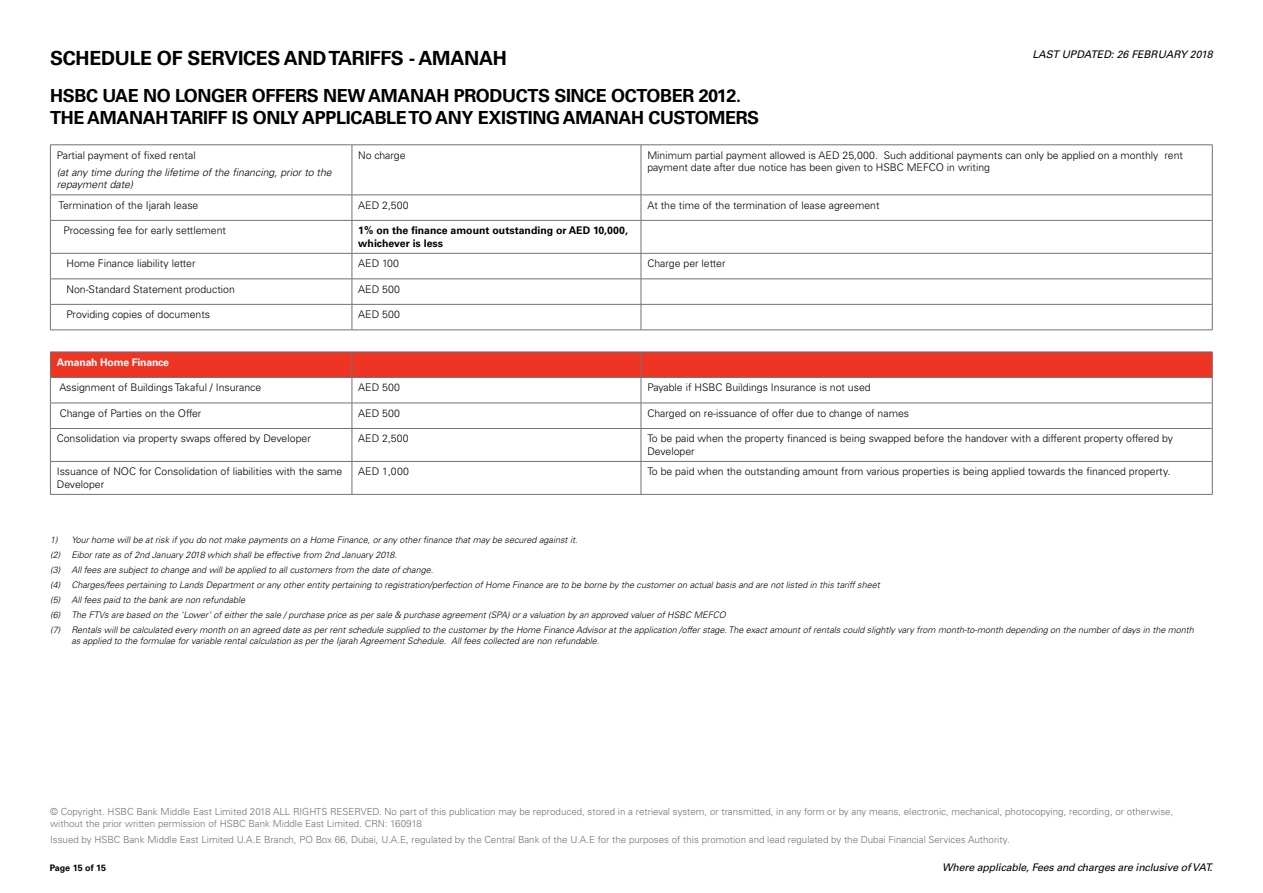
<style>
.page{position:relative;width:1263px;height:893px;background:#fff}
.page>*{position:absolute;margin:0;border:0;box-sizing:border-box;transform-origin:0 0}
.t1{font:700 19.5px "Univers LT Std";letter-spacing:-.015em;color:#000}
.t2{font:700 18px/21.6px "Univers LT Std";letter-spacing:-.02em;color:#000}
.t3{font:300 10.5px/12.6px "Univers LT Std";color:#000}
.t4{font:italic 10.5px "Univers LT Std";letter-spacing:-.015em;color:#000}
.t5{font:italic 300 10.5px/12.6px "Univers LT Std";color:#000}
.t6{font:700 10.5px/12.6px "Univers LT Std";color:#000}
.t7{font:700 10.5px "Univers LT Std";letter-spacing:-.02em;color:#fff}
.t8{font:300 9.75px/11.7px "Univers LT Std";color:#717275}
.t9{font:italic 300 9px/15px "Univers LT Std";color:#000}
.t10{font:700 9px "Univers LT Std";color:#000}
</style>
<div class="page">
<hr style="left:50px;top:145px;width:1px;height:50px;background:#717275">
<hr style="left:50px;top:145px;width:302px;height:1px;background:#717275">
<hr style="left:352px;top:145px;width:1px;height:50px;background:#717275">
<hr style="left:352px;top:145px;width:289px;height:1px;background:#717275">
<hr style="left:641px;top:145px;width:1px;height:50px;background:#717275">
<hr style="left:1212px;top:145px;width:1px;height:50px;background:#717275">
<hr style="left:641px;top:145px;width:571px;height:1px;background:#717275">
<svg style="left:50px;top:196px;width:1px;height:24px"></svg>
<hr style="left:50px;top:195px;width:302px;height:1px;background:#717275">
<svg style="left:352px;top:196px;width:1px;height:24px"></svg>
<hr style="left:352px;top:195px;width:289px;height:1px;background:#717275">
<svg style="left:641px;top:196px;width:1px;height:24px"></svg>
<svg style="left:1212px;top:195px;width:1px;height:25px"></svg>
<hr style="left:641px;top:195px;width:571px;height:1px;background:#717275">
<hr style="left:50px;top:221px;width:1px;height:32px;background:#717275">
<hr style="left:50px;top:220px;width:302px;height:1px;background:#717275">
<hr style="left:352px;top:221px;width:1px;height:32px;background:#717275">
<hr style="left:352px;top:220px;width:289px;height:1px;background:#717275">
<hr style="left:641px;top:221px;width:1px;height:32px;background:#717275">
<hr style="left:1212px;top:221px;width:1px;height:32px;background:#717275">
<hr style="left:641px;top:220px;width:571px;height:1px;background:#717275">
<hr style="left:50px;top:253px;width:302px;height:1px;background:#717275">
<hr style="left:352px;top:253px;width:289px;height:1px;background:#717275">
<hr style="left:641px;top:253px;width:571px;height:1px;background:#717275">
<hr style="left:50px;top:279px;width:302px;height:1px;background:#717275">
<hr style="left:352px;top:279px;width:289px;height:1px;background:#717275">
<hr style="left:641px;top:279px;width:571px;height:1px;background:#717275">
<svg style="left:50px;top:254px;width:1px;height:76px"></svg>
<hr style="left:50px;top:304px;width:302px;height:1px;background:#717275">
<hr style="left:50px;top:330px;width:302px;height:1px;background:#717275">
<svg style="left:352px;top:254px;width:1px;height:76px"></svg>
<hr style="left:352px;top:304px;width:289px;height:1px;background:#717275">
<hr style="left:352px;top:330px;width:289px;height:1px;background:#717275">
<svg style="left:641px;top:254px;width:1px;height:76px"></svg>
<svg style="left:1212px;top:254px;width:1px;height:76px"></svg>
<hr style="left:641px;top:304px;width:571px;height:1px;background:#717275">
<hr style="left:641px;top:330px;width:571px;height:1px;background:#717275">
<svg style="left:50px;top:352px;width:1163px;height:76px"></svg>
<hr style="left:641px;top:403px;width:571px;height:1px;background:#717275">
<hr style="left:50px;top:429px;width:1px;height:32px;background:#717275">
<hr style="left:50px;top:428px;width:302px;height:1px;background:#717275">
<hr style="left:352px;top:429px;width:1px;height:32px;background:#717275">
<hr style="left:352px;top:428px;width:289px;height:1px;background:#717275">
<hr style="left:641px;top:429px;width:1px;height:32px;background:#717275">
<hr style="left:1212px;top:429px;width:1px;height:32px;background:#717275">
<hr style="left:641px;top:428px;width:571px;height:1px;background:#717275">
<hr style="left:50px;top:462px;width:1px;height:32px;background:#717275">
<hr style="left:50px;top:461px;width:302px;height:1px;background:#717275">
<hr style="left:50px;top:494px;width:302px;height:1px;background:#717275">
<hr style="left:352px;top:462px;width:1px;height:32px;background:#717275">
<hr style="left:352px;top:461px;width:289px;height:1px;background:#717275">
<hr style="left:352px;top:494px;width:289px;height:1px;background:#717275">
<hr style="left:641px;top:462px;width:1px;height:32px;background:#717275">
<hr style="left:1212px;top:462px;width:1px;height:32px;background:#717275">
<hr style="left:641px;top:461px;width:571px;height:1px;background:#717275">
<hr style="left:641px;top:494px;width:571px;height:1px;background:#717275">
<h1 class="t1" style="left:50px;top:46px;width:458px">SCHEDULE OF SERVICES AND TARIFFS - AMANAH</h1>
<h2 class="t2" style="left:50px;top:85px;width:710px">HSBC UAE NO LONGER OFFERS NEW AMANAH PRODUCTS SINCE OCTOBER 2012.<br>THE AMANAH TARIFF IS ONLY APPLICABLE TO ANY EXISTING AMANAH CUSTOMERS</h2>
<p class="t4" style="left:1032px;top:48px;width:182px">LAST UPDATED: 26 FEBRUARY 2018</p>
<p class="t3" style="left:57px;top:149px;width:140px">Partial payment of fixed rental</p>
<p class="t5" style="left:57px;top:166px;width:276px">(at any time during the lifetime of the financing, prior to the repayment date)</p>
<p class="t3" style="left:358px;top:149px;width:49px">No charge</p>
<p class="t3" style="left:647px;top:149px;width:537px">Minimum partial payment allowed is AED 25,000. Such additional payments can only be applied on a monthly rent payment date after due notice has been given to HSBC MEFCO in writing</p>
<p class="t3" style="left:58px;top:199px;width:141px">Termination of the Ijarah lease</p>
<p class="t3" style="left:358px;top:199px;width:52px">AED 2,500</p>
<p class="t3" style="left:647px;top:199px;width:234px">At the time of the termination of lease agreement</p>
<p class="t3" style="left:64px;top:224px;width:164px">Processing fee for early settlement</p>
<p class="t6" style="left:358px;top:224px;width:271px">1% on the finance amount outstanding or AED 10,000, whichever is less</p>
<p class="t3" style="left:66px;top:257px;width:131px">Home Finance liability letter</p>
<p class="t3" style="left:358px;top:257px;width:42px">AED 100</p>
<p class="t3" style="left:647px;top:257px;width:80px">Charge per letter</p>
<p class="t3" style="left:66px;top:283px;width:170px">Non-Standard Statement production</p>
<p class="t3" style="left:358px;top:283px;width:43px">AED 500</p>
<p class="t3" style="left:66px;top:308px;width:145px">Providing copies of documents</p>
<p class="t3" style="left:358px;top:308px;width:43px">AED 500</p>
<p class="t7" style="left:57px;top:356px;width:114px">Amanah Home Finance</p>
<p class="t3" style="left:59px;top:381px;width:203px">Assignment of Buildings Takaful / Insurance</p>
<p class="t3" style="left:358px;top:381px;width:43px">AED 500</p>
<p class="t3" style="left:647px;top:381px;width:225px">Payable if HSBC Buildings Insurance is not used</p>
<p class="t3" style="left:60px;top:407px;width:143px">Change of Parties on the Offer</p>
<p class="t3" style="left:358px;top:407px;width:43px">AED 500</p>
<p class="t3" style="left:647px;top:407px;width:263px">Charged on re-issuance of offer due to change of names</p>
<p class="t3" style="left:57px;top:432px;width:256px">Consolidation via property swaps offered by Developer</p>
<p class="t3" style="left:358px;top:432px;width:52px">AED 2,500</p>
<p class="t3" style="left:647px;top:432px;width:527px">To be paid when the property financed is being swapped before the handover with a different property offered by<br>Developer</p>
<p class="t3" style="left:57px;top:465px;width:287px">Issuance of NOC for Consolidation of liabilities with the same<br>Developer</p>
<p class="t3" style="left:358px;top:465px;width:52px">AED 1,000</p>
<p class="t3" style="left:647px;top:465px;width:524px">To be paid when the outstanding amount from various properties is being applied towards the financed property.</p>
<p class="t9" style="left:50px;top:532px;width:1145px">1) Your home will be at risk if you do not make payments on a Home Finance, or any other finance that may be secured against it.<br>(2) Eibor rate as of 2nd January 2018 which shall be effective from 2nd January 2018.<br>(3) All fees are subject to change and will be applied to all customers from the date of change.<br>(4) Charges/fees pertaining to Lands Department or any other entity pertaining to registration/perfection of Home Finance are to be borne by the customer on actual basis and are not listed in this tariff sheet<br>(5) All fees paid to the bank are non refundable<br>(6) The FTVs are based on the ‘Lower’ of either the sale / purchase price as per sale &amp; purchase agreement (SPA) or a valuation by an approved valuer of HSBC MEFCO<br>(7) Rentals will be calculated every month on an agreed date as per rent schedule supplied to the customer by the Home Finance Advisor at the application /offer stage. The exact amount of rentals could slightly vary from month-to-month depending on the number of days in the month</p>
<p class="t9" style="left:71px;top:633px;width:529px">as applied to the formulae for variable rental calculation as per the Ijarah Agreement Schedule. All fees collected are non refundable.</p>
<p class="t8" style="left:50px;top:806px;width:1125px">© Copyright. HSBC Bank Middle East Limited 2018 ALL RIGHTS RESERVED. No part of this publication may be reproduced, stored in a retrieval system, or transmitted, in any form or by any means, electronic, mechanical, photocopying, recording, or otherwise, without the prior written permission of HSBC Bank Middle East Limited. CRN: 160918</p>
<p class="t8" style="left:50px;top:833px;width:961px">Issued by HSBC Bank Middle East Limited U.A.E Branch, PO Box 66, Dubai, U.A.E, regulated by the Central Bank of the U.A.E for the purposes of this promotion and lead regulated by the Dubai Financial Services Authority.</p>
<p class="t10" style="left:50px;top:862px;width:58px">Page 15 of 15</p>
<p class="t4" style="left:942px;top:861px;width:272px">Where applicable, Fees and charges are inclusive of VAT.</p>
</div>
